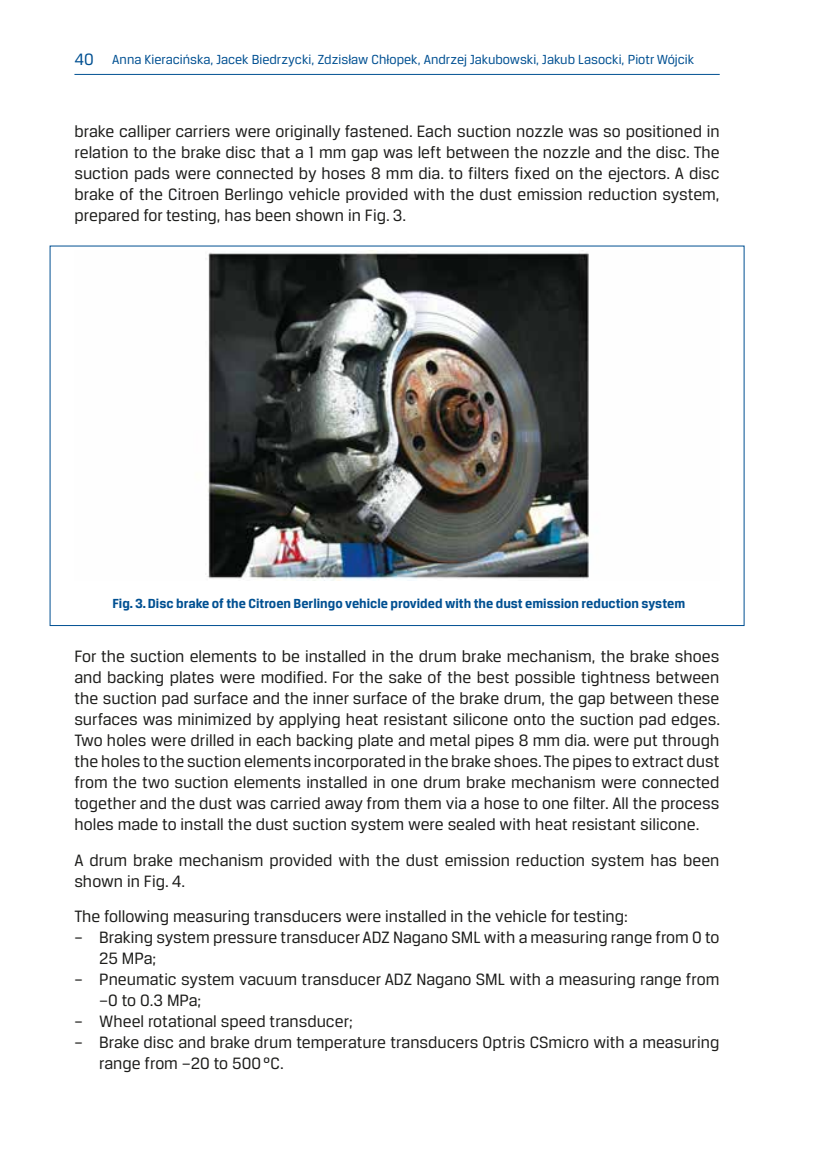
<style>
.page{position:relative;width:819px;height:1161px;background:#fff}
.page>*{position:absolute;margin:0;border:0;box-sizing:border-box;transform-origin:0 0}
.podstawowy_ang{font:17.5px/21px "Breuer Text";color:#1d1d1b}
.t1{font:14px "Breuer Text";color:#005092}
.podst_ang{font:700 14px "Breuer Text";color:#005092}
.s1{font-size:17.5px}
</style>
<div class="page">
<hr style="left:74px;top:74px;width:645px;height:1px;background:#005092">
<img style="left:205px;top:251px;width:384px;height:330px">
<p class="t1" style="left:74px;top:51px;width:621px"><span class="s1">40</span> Anna Kieracińska, Jacek Biedrzycki, Zdzisław Chłopek, Andrzej Jakubowski, Jakub Lasocki, Piotr Wójcik</p>
<p class="podstawowy_ang" style="left:74px;top:121px;width:646px;text-align:justify">brake calliper carriers were originally fastened. Each suction nozzle was so positioned in relation to the brake disc that a 1 mm gap was left between the nozzle and the disc. The suction pads were connected by hoses 8 mm dia. to filters fixed on the ejectors. A disc brake of the Citroen Berlingo vehicle provided with the dust emission reduction system, prepared for testing, has been shown in Fig. 3.</p>
<p class="podst_ang" style="left:112px;top:596px;width:574px">Fig. 3. Disc brake of the Citroen Berlingo vehicle provided with the dust emission reduction system</p>
<p class="podstawowy_ang" style="left:74px;top:645px;width:647px;text-align:justify">For the suction elements to be installed in the drum brake mechanism, the brake shoes and backing plates were modified. For the sake of the best possible tightness between the suction pad surface and the inner surface of the brake drum, the gap between these surfaces was minimized by applying heat resistant silicone onto the suction pad edges.<br>Two holes were drilled in each backing plate and metal pipes 8 mm dia. were put through the holes to the suction elements incorporated in the brake shoes. The pipes to extract dust from the two suction elements installed in one drum brake mechanism were connected together and the dust was carried away from them via a hose to one filter. All the process holes made to install the dust suction system were sealed with heat resistant silicone.</p>
<p class="podstawowy_ang" style="left:74px;top:849px;width:646px">A drum brake mechanism provided with the dust emission reduction system has been shown in Fig. 4.</p>
<p class="podstawowy_ang" style="left:74px;top:906px;width:555px">The following measuring transducers were installed in the vehicle for testing:</p>
<p class="podstawowy_ang" style="left:99px;top:927px;width:621px;text-indent:-25px">– Braking system pressure transducer ADZ Nagano SML with a measuring range from 0 to<br>25 MPa;</p>
<p class="podstawowy_ang" style="left:99px;top:969px;width:621px;text-indent:-25px">– Pneumatic system vacuum transducer ADZ Nagano SML with a measuring range from −0 to 0.3 MPa;</p>
<p class="podstawowy_ang" style="left:74px;top:1011px;width:280px">– Wheel rotational speed transducer;</p>
<p class="podstawowy_ang" style="left:99px;top:1032px;width:621px;text-indent:-25px">– Brake disc and brake drum temperature transducers Optris CSmicro with a measuring range from −20 to 500°C.</p>
</div>
